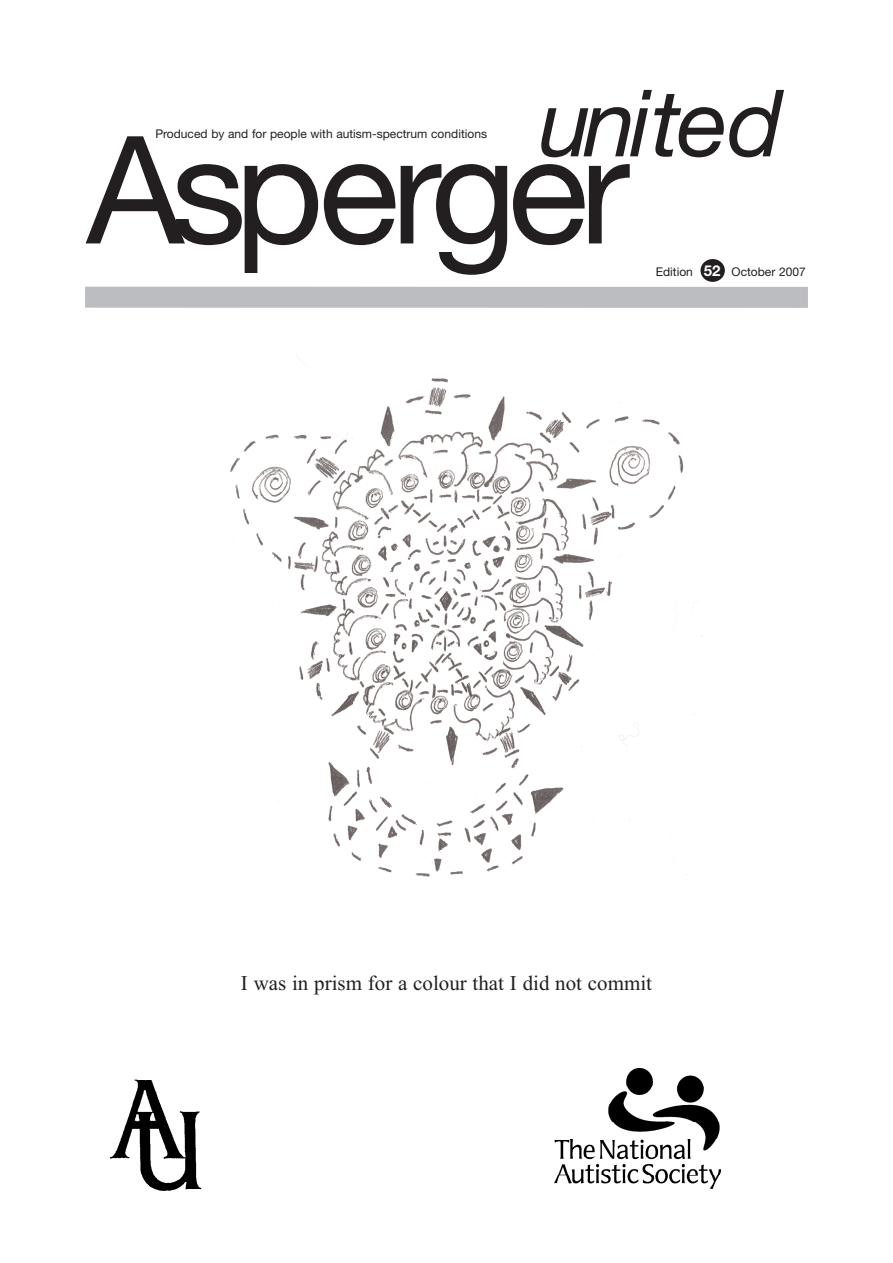
<style>
.page{position:relative;width:893px;height:1263px;background:#fff}
.page>*{position:absolute;margin:0;border:0;box-sizing:border-box;transform-origin:0 0}
.t1{font:150px "Helvetica Neue";letter-spacing:-.06em;color:#231f20}
.t2{font:italic 93px "Helvetica Neue";letter-spacing:-.03em;color:#231f20}
.t3{font:21px "Times New Roman MS";color:#231f20}
.t4{font:12px "Helvetica Neue";color:#231f20}
.s1{font-weight:700;font-size:15px;color:#fff}
</style>
<div class="page">
<div style="left:700px;top:259px;width:25px;height:23px;background:#231f20;border-radius:50%"></div>
<div style="left:85px;top:287px;width:723px;height:21px;background:#bcbdc0"></div>
<img style="left:110px;top:1079px;width:92px;height:112px">
<img style="left:626px;top:1069px;width:78px;height:17px">
<img style="left:555px;top:1086px;width:166px;height:103px">
<img style="left:230px;top:354px;width:472px;height:523px">
<h2 class="t2" style="left:540px;top:67px;width:244px">united</h2>
<p class="t4" style="left:155px;top:126px;width:333px">Produced by and for people with autism-spectrum conditions</p>
<h1 class="t1" style="left:87px;top:101px;width:545px">Asperger</h1>
<p class="t4" style="left:656px;top:264px;width:151px">Edition <span class="s1">52</span> October 2007</p>
<h3 class="t3" style="left:241px;top:970px;width:413px">I was in prism for a colour that I did not commit</h3>
</div>
